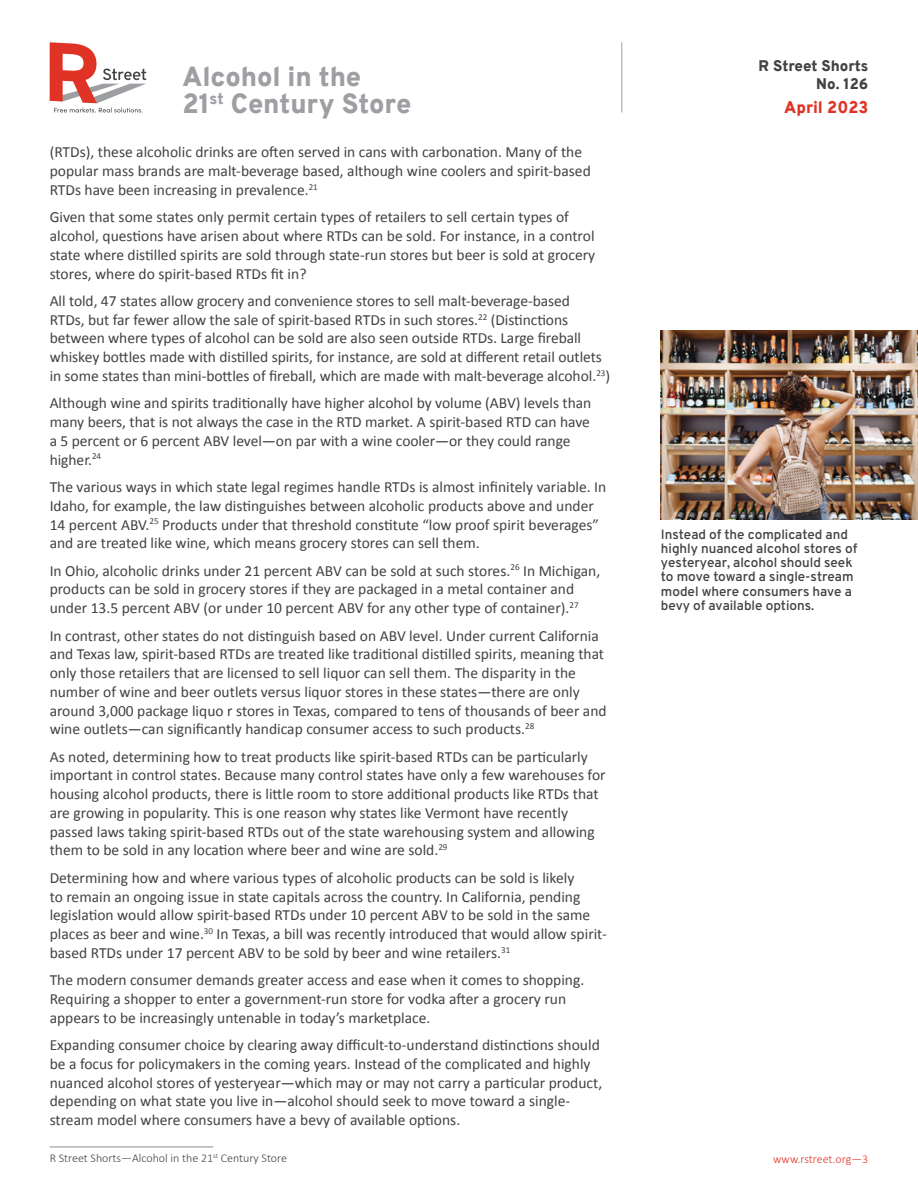
<style>
.page{position:relative;width:918px;height:1188px;background:#fff}
.page>*{position:absolute;margin:0;border:0;box-sizing:border-box;transform-origin:0 0}
.t1{font:900 27px/27px "Overpass";letter-spacing:-.005em;color:#9d9fa2}
.t2{font:900 16.5px "Overpass";color:#e03326}
.t3{font:15.6px/18.8px "Calibri";color:#414243}
.t4{font:900 15px/18px "Overpass";color:#414243;text-align:right}
.t5{font:600 13.5px/14.2px "Overpass";color:#414243}
.t6{font:300 12px "Calibri";color:#414243}
.t7{font:300 12px "Calibri";color:#e03326}
</style>
<div class="page">
<hr style="left:50px;top:1147px;width:163px;height:1px;background:#8e8e8d">
<hr style="left:621px;top:42px;width:1px;height:70px;background:#9d9fa2">
<svg style="left:50px;top:42px;width:96px;height:70px"></svg>
<img style="left:661px;top:331px;width:257px;height:189px">
<h1 class="t1" style="left:183px;top:65px;width:231px">Alcohol in the<br>21<sup>st</sup> Century Store</h1>
<p class="t3" style="left:50px;top:142px;width:543px">(RTDs), these alcoholic drinks are o昀琀en served in cans with carbona琀椀on. Many of the popular mass brands are malt-beverage based, although wine coolers and spirit-based<br>RTDs have been increasing in prevalence.<sup>21</sup></p>
<p class="t3" style="left:50px;top:209px;width:547px">Given that some states only permit certain types of retailers to sell certain types of alcohol, ques琀椀ons have arisen about where RTDs can be sold. For instance, in a control state where dis琀椀lled spirits are sold through state-run stores but beer is sold at grocery stores, where do spirit-based RTDs 昀椀t in?</p>
<p class="t3" style="left:50px;top:291px;width:562px">All told, 47 states allow grocery and convenience stores to sell malt-beverage-based<br>RTDs, but far fewer allow the sale of spirit-based RTDs in such stores.<sup>22</sup> (Dis琀椀nc琀椀ons between where types of alcohol can be sold are also seen outside RTDs. Large 昀椀reball whiskey bo琀琀les made with dis琀椀lled spirits, for instance, are sold at di昀昀erent retail outlets in some states than mini-bo琀琀les of 昀椀reball, which are made with malt-beverage alcohol.<sup>23</sup>)</p>
<p class="t3" style="left:50px;top:393px;width:543px">Although wine and spirits tradi琀椀onally have higher alcohol by volume (ABV) levels than many beers, that is not always the case in the RTD market. A spirit-based RTD can have a 5 percent or 6 percent ABV level—on par with a wine cooler—or they could range higher.<sup>24</sup></p>
<p class="t3" style="left:50px;top:477px;width:558px">The various ways in which state legal regimes handle RTDs is almost in昀椀nitely variable. In Idaho, for example, the law dis琀椀nguishes between alcoholic products above and under 14 percent ABV.<sup>25</sup> Products under that threshold cons琀椀tute “low proof spirit beverages” and are treated like wine, which means grocery stores can sell them.</p>
<p class="t3" style="left:50px;top:561px;width:552px">In Ohio, alcoholic drinks under 21 percent ABV can be sold at such stores.<sup>26</sup> In Michigan, products can be sold in grocery stores if they are packaged in a metal container and under 13.5 percent ABV (or under 10 percent ABV for any other type of container).<sup>27</sup></p>
<p class="t3" style="left:50px;top:626px;width:559px">In contrast, other states do not dis琀椀nguish based on ABV level. Under current California and Texas law, spirit-based RTDs are treated like tradi琀椀onal dis琀椀lled spirits, meaning that only those retailers that are licensed to sell liquor can sell them. The disparity in the number of wine and beer outlets versus liquor stores in these states—there are only around 3,000 package liquo r stores in Texas, compared to tens of thousands of beer and wine outlets—can signi昀椀cantly handicap consumer access to such products.<sup>28</sup></p>
<p class="t3" style="left:50px;top:747px;width:557px">As noted, determining how to treat products like spirit-based RTDs can be par琀椀cularly important in control states. Because many control states have only a few warehouses for housing alcohol products, there is li琀琀le room to store addi琀椀onal products like RTDs that are growing in popularity. This is one reason why states like Vermont have recently passed laws taking spirit-based RTDs out of the state warehousing system and allowing them to be sold in any loca琀椀on where beer and wine are sold.<sup>29</sup></p>
<p class="t3" style="left:50px;top:869px;width:559px">Determining how and where various types of alcoholic products can be sold is likely<br>to remain an ongoing issue in state capitals across the country. In California, pending legisla琀椀on would allow spirit-based RTDs under 10 percent ABV to be sold in the same places as beer and wine.<sup>30</sup> In Texas, a bill was recently introduced that would allow spirit&shy;based RTDs under 17 percent ABV to be sold by beer and wine retailers.<sup>31</sup></p>
<p class="t3" style="left:50px;top:972px;width:536px">The modern consumer demands greater access and ease when it comes to shopping.<br>Requiring a shopper to enter a government-run store for vodka a昀琀er a grocery run appears to be increasingly untenable in today’s marketplace.</p>
<p class="t3" style="left:50px;top:1035px;width:554px">Expanding consumer choice by clearing away di昀케cult-to-understand dis琀椀nc琀椀ons should be a focus for policymakers in the coming years. Instead of the complicated and highly nuanced alcohol stores of yesteryear—which may or may not carry a par琀椀cular product, depending on what state you live in—alcohol should seek to move toward a single&shy;stream model where consumers have a bevy of available op琀椀ons.</p>
<p class="t4" style="left:759px;top:58px;width:111px">R Street Shorts<br>No. 126</p>
<p class="t2" style="left:784px;top:101px;width:86px">April 2023</p>
<p class="t5" style="left:661px;top:528px;width:198px">Instead of the complicated and highly nuanced alcohol stores of yesteryear, alcohol should seek to move toward a single-stream model where consumers have a bevy of available options.</p>
<p class="t6" style="left:50px;top:1154px;width:239px">R Street Shorts—Alcohol in the 21<sup>st</sup> Century Store</p>
<p class="t7" style="left:773px;top:1155px;width:97px">www.rstreet.org—3</p>
</div>
